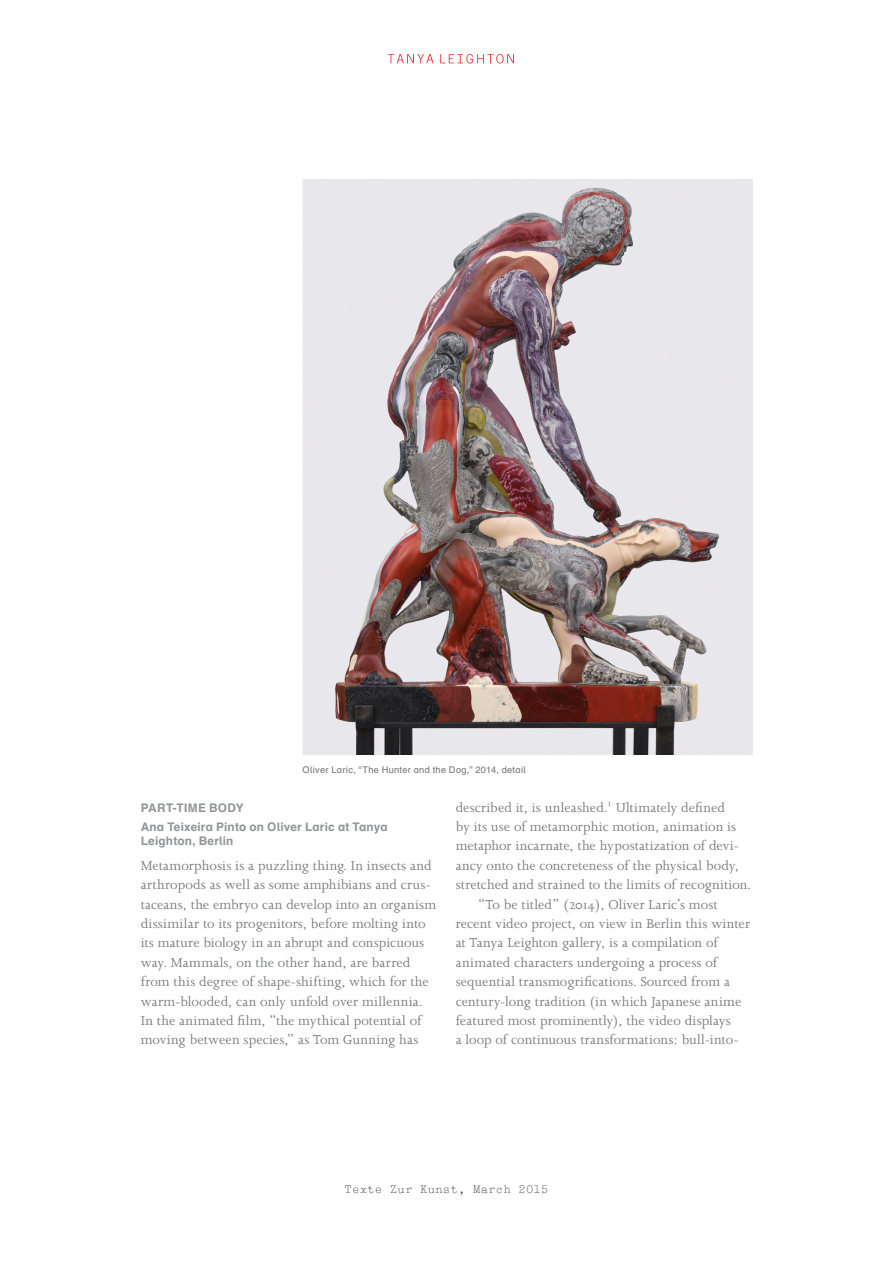
<style>
.page{position:relative;width:893px;height:1263px;background:#fff}
.page>*{position:absolute;margin:0;border:0;box-sizing:border-box;transform-origin:0 0}
.t1{font:14.85px/19.4px "Joanna";letter-spacing:.01em;color:#77787b}
.t2{font:12px "Typewriter Elite";letter-spacing:.03em;color:#3e3e3f}
.t3{font:700 11.85px/19.4px "Schulbuch Nord";letter-spacing:.015em;color:#939598}
.t4{font:9.3px "Schulbuch Nord";letter-spacing:.035em;color:#77787b}
.s1{font-family:"Joanna MT Expert"}
</style>
<div class="page">
<svg style="left:388px;top:54px;width:45px;height:9px"></svg>
<svg style="left:440px;top:54px;width:74px;height:9px"></svg>
<img style="left:303px;top:179px;width:450px;height:576px">
<p class="t4" style="left:303px;top:764px;width:225px">Oliver Laric, “The Hunter and the Dog,” 2014, detail</p>
<p class="t3" style="left:141px;top:797px;width:248px">PART-TIME BODY<br>Ana Teixeira Pinto on Oliver Laric at Tanya</p>
<p class="t3" style="left:141px;top:831px;width:94px">Leighton, Berlin</p>
<p class="t1" style="left:141px;top:856px;width:297px">Metamorphosis is a puzzling thing. In insects and arthropods as well as some amphibians and crus&shy;taceans, the embryo can develop into an organism dissimilar to its progenitors, before molting into its mature biology in an abrupt and conspicuous way. Mammals, on the other hand, are barred from this degree of shape-shifting, which for the warm-blooded, can only unfold over millennia.<br>In the animated film, “the mythical potential of moving between species,” as Tom Gunning has</p>
<p class="t1" style="left:456px;top:797px;width:271px">described it, is unleashed.<sup>1</sup> Ultimately defined</p>
<p class="t1" style="left:456px;top:817px;width:282px">by its use of metamorphic motion, animation is</p>
<p class="t1" style="left:456px;top:836px;width:285px">metaphor incarnate, the hypostatization of devi-</p>
<p class="t1" style="left:456px;top:856px;width:285px">ancy onto the concreteness of the physical body,</p>
<p class="t1" style="left:456px;top:875px;width:297px">stretched and strained to the limits of recognition.</p>
<p class="t1" style="left:478px;top:895px;width:241px">“To be titled” (<span class="s1">2014</span>), Oliver Laric’s most</p>
<p class="t1" style="left:456px;top:914px;width:296px">recent video project, on view in Berlin this winter</p>
<p class="t1" style="left:456px;top:933px;width:264px">at Tanya Leighton gallery, is a compilation of</p>
<p class="t1" style="left:456px;top:953px;width:263px">animated characters undergoing a process of</p>
<p class="t1" style="left:456px;top:972px;width:276px">sequential transmogrifications. Sourced from a</p>
<p class="t1" style="left:456px;top:992px;width:287px">century-long tradition (in which Japanese anime</p>
<p class="t1" style="left:456px;top:1011px;width:277px">featured most prominently), the video displays</p>
<p class="t1" style="left:456px;top:1030px;width:284px">a loop of continuous transformations: bull-into-</p>
<p class="t2" style="left:345px;top:1182px;width:205px">Texte Zur Kunst, March 2015</p>
</div>
